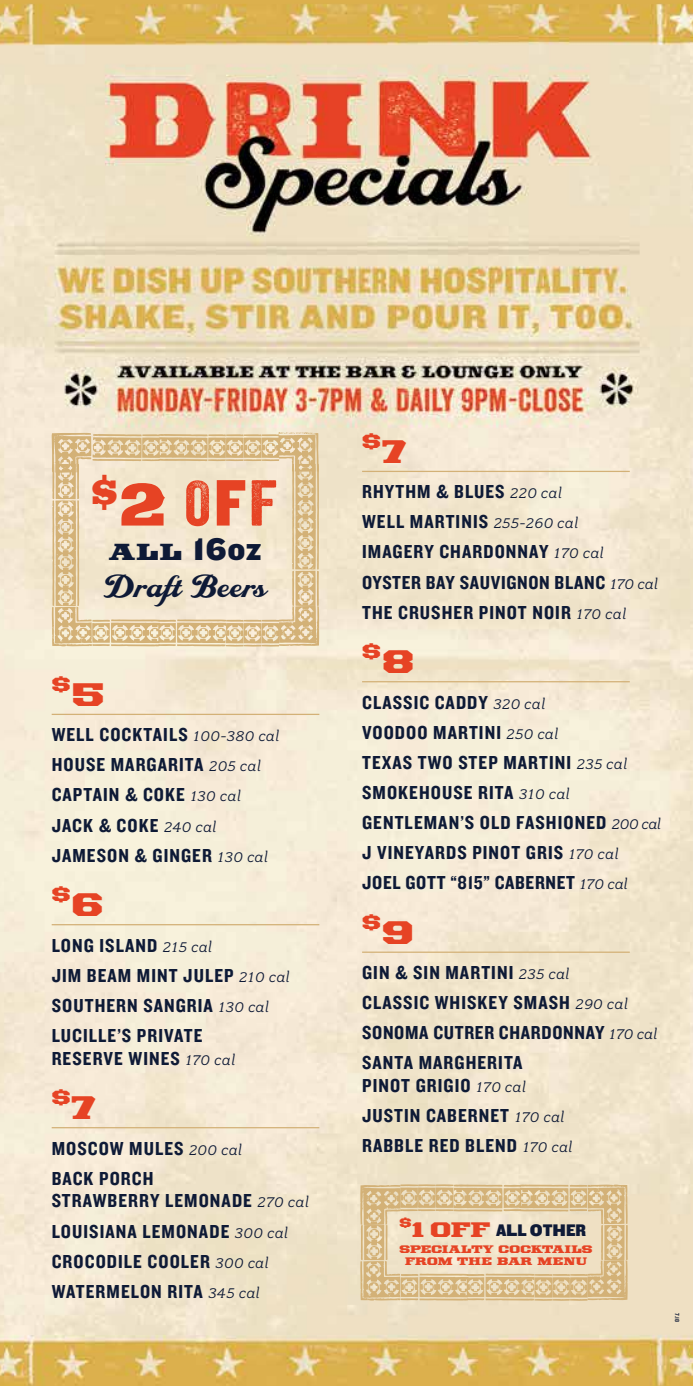
<style>
.page{position:relative;width:693px;height:1386px;background:#fff}
.page>*{position:absolute;margin:0;border:0;box-sizing:border-box;transform-origin:0 0}
.t1{font:39.38px "LHF Royal Script";letter-spacing:.015em;color:#0e1a36}
.t2{font:37.27px "Cg Davison Americana";color:#e64324;scale:.96 1}
.t3{font:32.38px "Knockout HTF72 Full Cruiserwt";color:#0e1a36}
.t4{font:26.6px "LHF Big Dog 1 Base";color:#e64324}
.t5{font:19.6px/30.1px "Knockout HTF50 Welterweight";letter-spacing:.055em;color:#0e1a36}
.t6{font:17.5px "Knockout HTF71 Full Middlewt";color:#0e1a36}
.t7{font:15.22px/12.6px "LHF Big Dog 1 Base";letter-spacing:-.03em;color:#e64324;text-align:center}
.t8{font:6.12px "Knockout HTF50 Welterweight";color:#0e1a36}
.s1{font-size:63.88px}
.s2{font-family:"Veneer";font-size:61.43px}
.s3{font-family:"Knockout HTF71 Full Middlewt";font-size:68.25px}
.s4{font-family:"Veneer";font-size:62.65px}
.s5{font-family:"LHF Big Dog 1 Base"}
.s6{font-size:45.5px}
.s7{font-family:"Fairplex Wide";font-style:italic;font-size:15.75px}
.s8{font-family:"LHF Big Dog 1 Base";font-size:29.22px;color:#e64324}
.s9{font-family:"Knockout HTF72 Full Cruiserwt"}
</style>
<div class="page">
<img style="left:0;top:0;width:693px;height:1386px">
<hr style="left:52px;top:714px;width:267px;height:1px;background:#d3b177">
<hr style="left:52px;top:924px;width:267px;height:1px;background:#d3b177">
<hr style="left:52px;top:1127px;width:267px;height:1px;background:#d3b177">
<hr style="left:362px;top:471px;width:268px;height:1px;background:#d3b177">
<hr style="left:362px;top:681px;width:268px;height:1px;background:#d3b177">
<hr style="left:362px;top:952px;width:268px;height:1px;background:#d3b177">
<svg style="left:51px;top:432px;width:268px;height:215px;background:#ebd9ba"></svg>
<svg style="left:360px;top:1184px;width:268px;height:117px;background:#e5d1ab"></svg>
<h2 class="t2" style="left:92px;top:471px;width:196px">$<span class="s1">2</span> <span class="s2">O</span><span class="s3">F</span><span class="s4">F</span></h2>
<h3 class="t3" style="left:108px;top:532px;width:155px"><span class="s5">ALL</span> 16oz</h3>
<h1 class="t1" style="left:104px;top:568px;width:163px">Draft Beers</h1>
<h3 class="t4" style="left:52px;top:671px;width:54px">$<span class="s6">5</span></h3>
<p class="t5" style="left:52px;top:720px;width:229px">WELL COCKTAILS <span class="s7">100-380 cal<br></span>HOUSE MARGARITA <span class="s7">205 cal<br></span>CAPTAIN &amp; COKE <span class="s7">130 cal<br></span>JACK &amp; COKE <span class="s7">240 cal<br></span>JAMESON &amp; GINGER <span class="s7">130 cal</span></p>
<h3 class="t4" style="left:52px;top:882px;width:53px">$<span class="s6">6</span></h3>
<p class="t5" style="left:52px;top:931px;width:240px">LONG ISLAND <span class="s7">215 cal<br></span>JIM BEAM MINT JULEP <span class="s7">210 cal<br></span>SOUTHERN SANGRIA <span class="s7">130 cal<br></span>LUCILLE’S PRIVATE</p>
<p class="t5" style="left:52px;top:1044px;width:185px">RESERVE WINES <span class="s7">170 cal</span></p>
<h3 class="t4" style="left:52px;top:1085px;width:46px">$<span class="s6">7</span></h3>
<p class="t5" style="left:52px;top:1134px;width:192px">MOSCOW MULES <span class="s7">200 cal<br></span>BACK PORCH</p>
<p class="t5" style="left:52px;top:1187px;width:259px">STRAWBERRY LEMONADE <span class="s7">270 cal<br></span>LOUISIANA LEMONADE <span class="s7">300 cal<br></span>CROCODILE COOLER <span class="s7">300 cal<br></span>WATERMELON RITA <span class="s7">345 cal</span></p>
<h3 class="t4" style="left:362px;top:428px;width:46px">$<span class="s6">7</span></h3>
<p class="t5" style="left:362px;top:477px;width:297px">RHYTHM &amp; BLUES <span class="s7">220 cal<br></span>WELL MARTINIS <span class="s7">255-260 cal<br></span>IMAGERY CHARDONNAY <span class="s7">170 cal<br></span>OYSTER BAY SAUVIGNON BLANC <span class="s7">170 cal<br></span>THE CRUSHER PINOT NOIR <span class="s7">170 cal</span></p>
<h3 class="t4" style="left:362px;top:639px;width:54px">$<span class="s6">8</span></h3>
<p class="t5" style="left:362px;top:688px;width:301px">CLASSIC CADDY <span class="s7">320 cal<br></span>VOODOO MARTINI <span class="s7">250 cal<br></span>TEXAS TWO STEP MARTINI <span class="s7">235 cal<br></span>SMOKEHOUSE RITA <span class="s7">310 cal<br></span>GENTLEMAN’S OLD FASHIONED <span class="s7">200 cal<br></span>J VINEYARDS PINOT GRIS <span class="s7">170 cal<br></span>JOEL GOTT “815” CABERNET <span class="s7">170 cal</span></p>
<h3 class="t4" style="left:362px;top:909px;width:53px">$<span class="s6">9</span></h3>
<p class="t5" style="left:362px;top:958px;width:297px">GIN &amp; SIN MARTINI <span class="s7">235 cal<br></span>CLASSIC WHISKEY SMASH <span class="s7">290 cal<br></span>SONOMA CUTRER CHARDONNAY <span class="s7">170 cal<br></span>SANTA MARGHERITA</p>
<p class="t5" style="left:362px;top:1071px;width:212px">PINOT GRIGIO <span class="s7">170 cal<br></span>JUSTIN CABERNET <span class="s7">170 cal<br></span>RABBLE RED BLEND <span class="s7">170 cal</span></p>
<p class="t6" style="left:399px;top:1221px;width:188px"><sup>$</sup><span class="s8">1 OFF</span> A<span class="s9">L</span>L <span class="s9">O</span>T<span class="s9">H</span>ER</p>
<p class="t7" style="left:399px;top:1242px;width:195px">SPECIALTY COCKTAILS<br>FROM THE BAR MENU</p>
<p class="t8" style="left:680px;top:1313px;width:11px;rotate:90deg">7.18</p>
</div>
